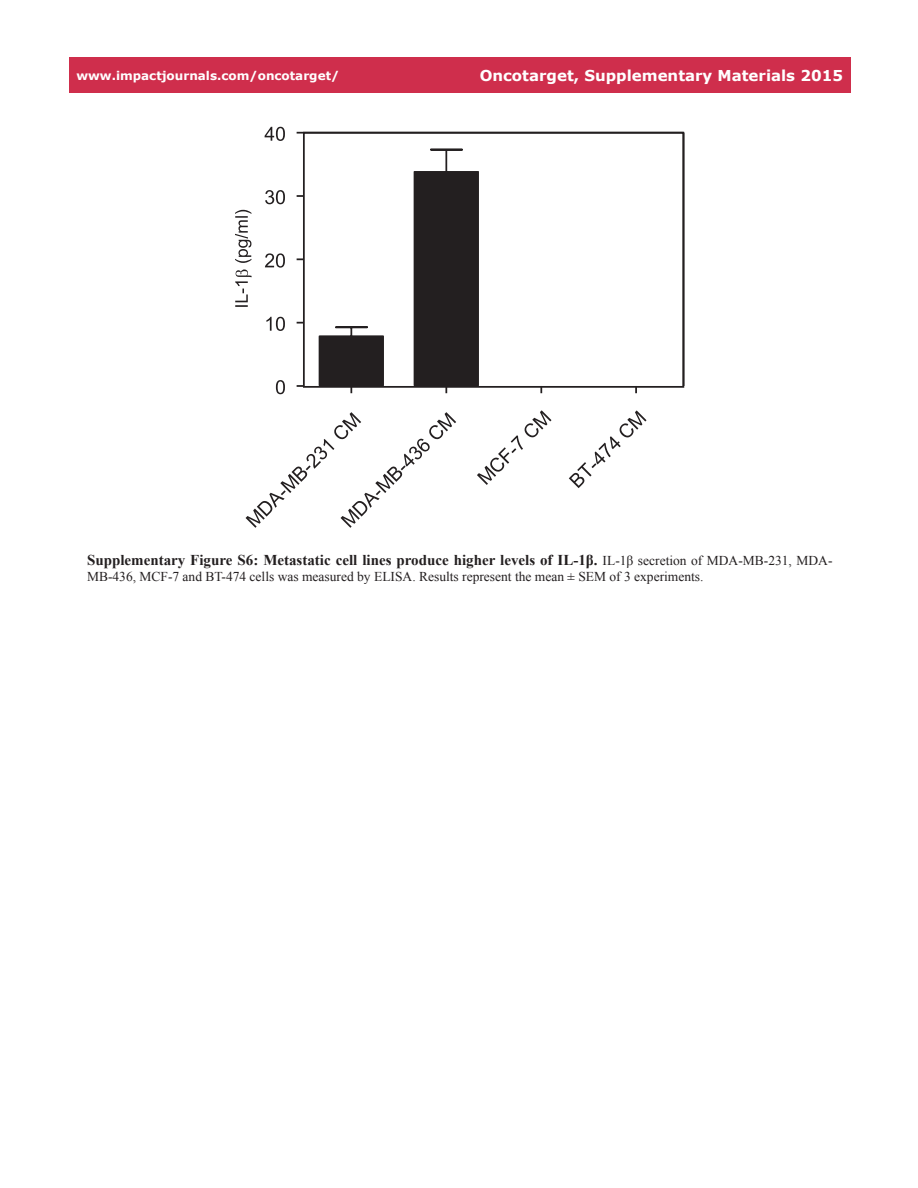
<style>
.page{position:relative;width:918px;height:1188px;background:#fff}
.page>*{position:absolute;margin:0;border:0;box-sizing:border-box;transform-origin:0 0}
.FigureText{font:700 15px "Times New Roman";color:#231f20}
.t1{font:700 15px "Verdana";color:#fff}
.FigureText-2{font:13.5px "Times New Roman";color:#231f20}
.t2{font:700 12px "Verdana";color:#fff}
.s1{font-weight:400;font-size:13.5px}
</style>
<div class="page">
<div style="left:69px;top:57px;width:781px;height:36px;background:#cf2e4c"></div>
<svg style="left:235px;top:269px;width:17px;height:38px"></svg>
<svg style="left:235px;top:210px;width:16px;height:53px"></svg>
<svg style="left:246px;top:412px;width:210px;height:116px"></svg>
<svg style="left:477px;top:410px;width:75px;height:75px"></svg>
<svg style="left:569px;top:410px;width:78px;height:78px"></svg>
<hr style="left:683px;top:133px;width:1px;height:253px;background:#231f20">
<hr style="left:304px;top:132px;width:380px;height:2px;background:#231f20">
<svg style="left:296px;top:148px;width:342px;height:246px"></svg>
<svg style="left:276px;top:380px;width:9px;height:14px"></svg>
<svg style="left:297px;top:322px;width:7px;height:2px"></svg>
<svg style="left:266px;top:317px;width:19px;height:14px"></svg>
<svg style="left:297px;top:258px;width:7px;height:2px"></svg>
<svg style="left:265px;top:253px;width:20px;height:15px"></svg>
<svg style="left:297px;top:195px;width:7px;height:2px"></svg>
<svg style="left:265px;top:190px;width:20px;height:14px"></svg>
<svg style="left:297px;top:132px;width:7px;height:2px"></svg>
<svg style="left:265px;top:127px;width:20px;height:14px"></svg>
<p class="t2" style="left:76px;top:67px;width:264px">www.impactjournals.com/oncotarget/</p>
<p class="t1" style="left:480px;top:66px;width:365px">Oncotarget, Supplementary Materials 2015</p>
<p class="FigureText" style="left:87px;top:550px;width:747px">Supplementary Figure S6: Metastatic cell lines produce higher levels of IL-1β. <span class="s1">IL-1β secretion of MDA-MB-231, MDA-</span></p>
<p class="FigureText-2" style="left:87px;top:568px;width:618px">MB-436, MCF-7 and BT-474 cells was measured by ELISA. Results represent the mean ± SEM of 3 experiments.</p>
</div>
